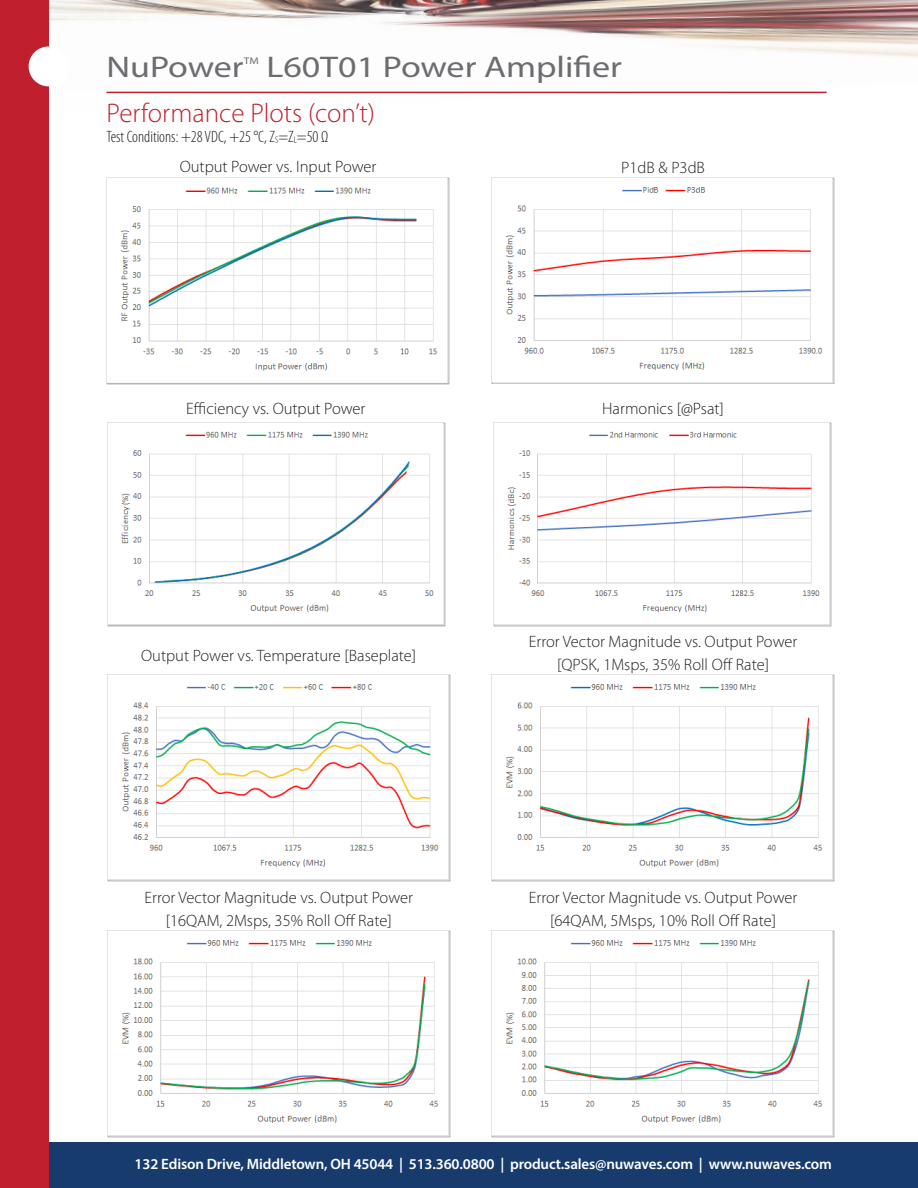
<style>
.page{position:relative;width:918px;height:1188px;background:#fff}
.page>*{position:absolute;margin:0;border:0;box-sizing:border-box;transform-origin:0 0}
.product_name{font:30px "Myriad Pro";color:#6c6d70;scale:1.2 1}
.sub_heads{font:300 27px "Myriad Pro";color:#c0202e}
.t1{font:300 16.5px/22.5px "Myriad Pro";color:#231f20;text-align:center}
.sub_heads-2{font:300 condensed 16.5px "Myriad Pro";color:#231f20}
.t2{font:600 15px "Myriad Pro";letter-spacing:-.01em;color:#fff}
.product_name-2{font:9.6px "Myriad Pro";color:#6c6d70;scale:1.2 1}
.s1{font-size:9.6px}
</style>
<div class="page">
<div style="left:37px;top:1143px;width:881px;height:45px;background:#183b6e"></div>
<img style="left:49px;top:0;width:869px;height:94px">
<div style="left:0;top:0;width:49px;height:1188px;background:#c0202e"></div>
<div style="left:29px;top:46px;width:40px;height:40px;background:#fff;border-radius:50%"></div>
<img style="left:106px;top:178px;width:344px;height:207px">
<img style="left:108px;top:423px;width:337px;height:203px">
<img style="left:494px;top:423px;width:338px;height:203px">
<img style="left:491px;top:177px;width:344px;height:207px">
<hr style="left:106px;top:92px;width:721px;height:1px;background:#c0202e">
<img style="left:492px;top:675px;width:342px;height:206px">
<img style="left:108px;top:675px;width:342px;height:206px">
<img style="left:492px;top:931px;width:342px;height:206px">
<img style="left:108px;top:931px;width:342px;height:206px">
<p class="product_name" style="left:106px;top:48px;width:116px">NuPower</p>
<p class="product_name-2" style="left:244px;top:54px;width:14px">TM</p>
<p class="product_name" style="left:266px;top:48px;width:298px">L60T01 Power Amplifier</p>
<p class="sub_heads" style="left:106px;top:97px;width:270px">Performance Plots (con’t)</p>
<p class="sub_heads-2" style="left:106px;top:127px;width:223px">Test Conditions: +28 VDC, +25 °C, Z<span class="s1">S</span>=Z<span class="s1">L</span>=50 Ω</p>
<p class="t1" style="left:180px;top:155px;width:198px">Output Power vs. Input Power</p>
<p class="t1" style="left:621px;top:156px;width:85px">P1dB &amp; P3dB</p>
<p class="t1" style="left:186px;top:397px;width:181px">Efficiency vs. Output Power</p>
<p class="t1" style="left:602px;top:397px;width:123px">Harmonics [@Psat]</p>
<p class="t1" style="left:141px;top:644px;width:277px">Output Power vs. Temperature [Baseplate]</p>
<p class="t1" style="left:529px;top:631px;width:270px">Error Vector Magnitude vs. Output Power [QPSK, 1Msps, 35% Roll Off Rate]</p>
<p class="t1" style="left:145px;top:887px;width:270px">Error Vector Magnitude vs. Output Power [16QAM, 2Msps, 35% Roll Off Rate]</p>
<p class="t1" style="left:529px;top:887px;width:270px">Error Vector Magnitude vs. Output Power [64QAM, 5Msps, 10% Roll Off Rate]</p>
<p class="t2" style="left:135px;top:1155px;width:699px">132 Edison Drive, Middletown, OH 45044 | 513.360.0800 | product.sales@nuwaves.com | www.nuwaves.com</p>
</div>
